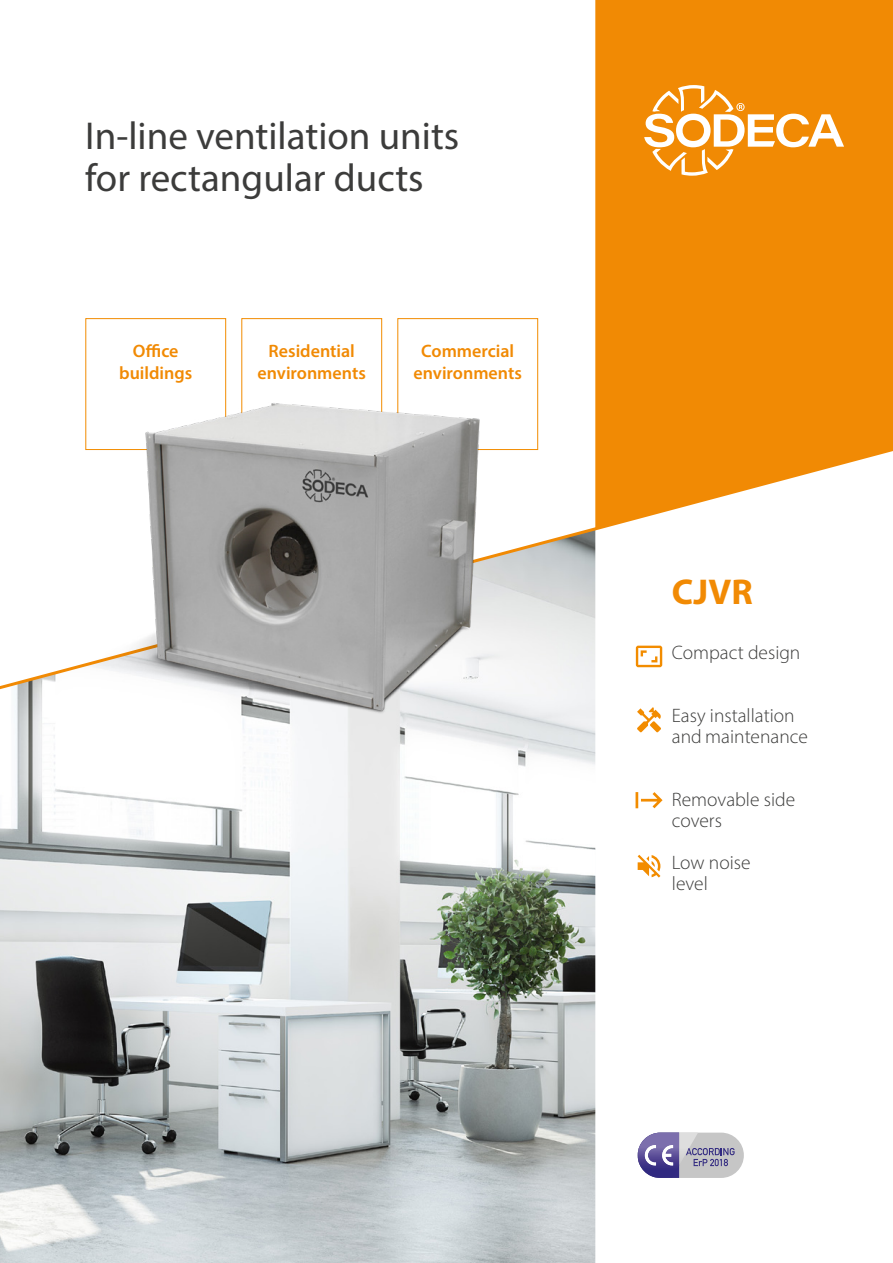
<style>
.page{position:relative;width:893px;height:1263px;background:#fff}
.page>*{position:absolute;margin:0;border:0;box-sizing:border-box;transform-origin:0 0}
.t1{font:39px/42px "Myriad Pro";color:#3c3c3b}
.t2{font:700 36px "Myriad Pro";color:#f18a04}
.t3{font:300 19.5px/21px "Myriad Pro";color:#3c3c3b}
.t4{font:600 18px/21.6px "Myriad Pro";color:#f18a04;text-align:center}
</style>
<div class="page">
<img style="left:0;top:695px;width:595px;height:568px">
<div style="left:85px;top:318px;width:141px;height:132px;border:1px solid #f28c00"></div>
<div style="left:241px;top:318px;width:141px;height:132px;border:1px solid #f28c00"></div>
<div style="left:397px;top:318px;width:141px;height:132px;border:1px solid #f28c00"></div>
<div style="left:595px;top:0;width:298px;height:442px;background:#f18a04"></div>
<svg style="left:644px;top:85px;width:200px;height:91px"></svg>
<svg style="left:0;top:442px;width:893px;height:253px"></svg>
<div style="left:638px;top:1132px;width:106px;height:46px;background:#c6c6c6;border-radius:23px"></div>
<svg style="left:654px;top:1177px;width:25px;height:1px"></svg>
<img style="left:679px;top:1132px;width:19px;height:33px">
<img style="left:638px;top:1132px;width:41px;height:45px">
<img style="left:645px;top:1145px;width:11px;height:20px">
<img style="left:662px;top:1145px;width:11px;height:20px">
<svg style="left:686px;top:1148px;width:49px;height:18px"></svg>
<img style="left:88px;top:357px;width:419px;height:387px">
<svg style="left:638px;top:855px;width:22px;height:22px"></svg>
<svg style="left:636px;top:646px;width:26px;height:21px"></svg>
<svg style="left:637px;top:707px;width:24px;height:25px"></svg>
<svg style="left:635px;top:792px;width:27px;height:16px"></svg>
<h1 class="t1" style="left:85px;top:114px;width:376px">In-line ventilation units for rectangular ducts</h1>
<p class="t4" style="left:119px;top:340px;width:75px">Office buildings</p>
<p class="t4" style="left:258px;top:340px;width:110px">Residential environments</p>
<p class="t4" style="left:414px;top:340px;width:110px">Commercial environments</p>
<h2 class="t2" style="left:672px;top:568px;width:82px">CJVR</h2>
<p class="t3" style="left:672px;top:642px;width:130px">Compact design</p>
<p class="t3" style="left:672px;top:705px;width:138px">Easy installation and maintenance</p>
<p class="t3" style="left:672px;top:789px;width:125px">Removable side covers</p>
<p class="t3" style="left:672px;top:852px;width:80px">Low noise level</p>
</div>
